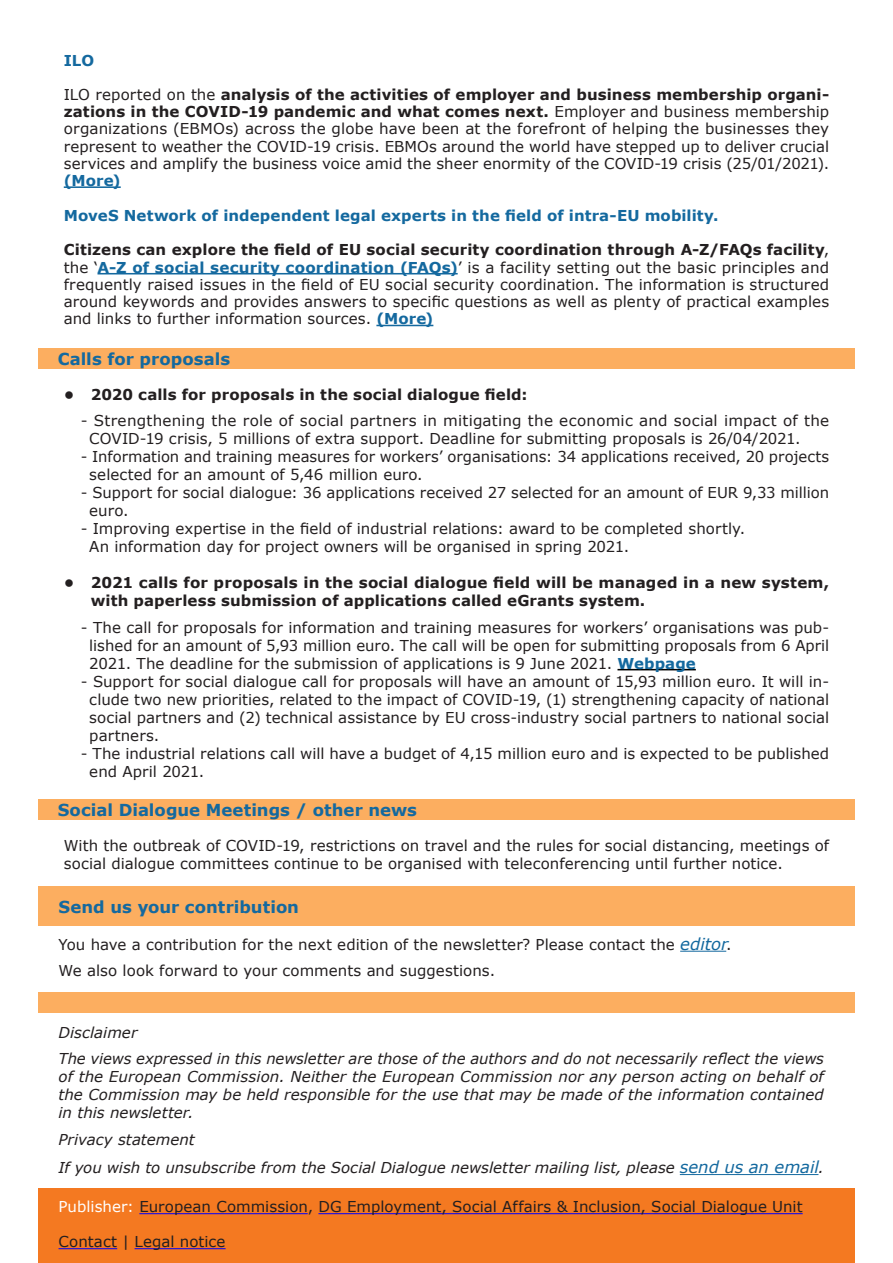
<style>
.page{position:relative;width:893px;height:1263px;background:#fff}
.page>*{position:absolute;margin:0;border:0;box-sizing:border-box;transform-origin:0 0}
.t1{font:700 16.5px "Verdana";color:#14699f}
.Body{font:15px/18px "Verdana";letter-spacing:.005em;color:#231f20}
.List_Paragraph{font:15px/17.2px "Verdana";color:#231f20;text-align:justify}
.Body-2{font:italic 15px/18px "Verdana";color:#231f20;text-align:justify}
.t2{font:700 15px/18px "Verdana";letter-spacing:.005em;color:#231f20}
.Body-3{font:700 15px "Verdana";letter-spacing:.005em;color:#14699f}
.s1{font-weight:700}
.s2{font-weight:700;color:#14699f}
.s3{font-style:italic;font-size:16.5px;color:#14699f}
.s4{font-size:16.5px;color:#14699f}
.s5{color:#fff}
</style>
<div class="page">
<hr style="left:64px;top:186px;width:57px;height:2px;background:#14699f">
<hr style="left:97px;top:273px;width:361px;height:1px;background:#14699f">
<hr style="left:376px;top:325px;width:57px;height:1px;background:#14699f">
<hr style="left:617px;top:669px;width:79px;height:1px;background:#000">
<div style="left:39px;top:348px;width:816px;height:21px;background:#fcae60"></div>
<div style="left:39px;top:799px;width:816px;height:20px;background:#fcae60"></div>
<div style="left:39px;top:886px;width:816px;height:40px;background:#fcae60"></div>
<div style="left:39px;top:992px;width:816px;height:21px;background:#fcae60"></div>
<div style="left:39px;top:1188px;width:816px;height:75px;background:#f47921"></div>
<hr style="left:680px;top:951px;width:46px;height:1px;background:#14699f">
<hr style="left:680px;top:1174px;width:138px;height:1px;background:#14699f">
<hr style="left:139px;top:1213px;width:169px;height:1px;background:#00f">
<hr style="left:318px;top:1213px;width:485px;height:1px;background:#00f">
<hr style="left:59px;top:1248px;width:58px;height:1px;background:#00f">
<hr style="left:135px;top:1248px;width:91px;height:1px;background:#00f">
<p class="Body-3" style="left:64px;top:50px;width:32px">ILO</p>
<p class="List_Paragraph" style="left:64px;top:86px;width:767px">ILO reported on the <span class="s1">analysis of the activities of employer and business membership organi&shy;zations in the COVID-19 pandemic and what comes next.</span> Employer and business membership organizations (EBMOs) across the globe have been at the forefront of helping the businesses they represent to weather the COVID-19 crisis. EBMOs around the world have stepped up to deliver crucial services and amplify the business voice amid the sheer enormity of the COVID-19 crisis (25/01/2021). <span class="s2">(More)</span></p>
<p class="Body-3" style="left:64px;top:205px;width:656px">MoveS Network of independent legal experts in the field of intra-EU mobility.</p>
<p class="List_Paragraph" style="left:64px;top:241px;width:767px"><span class="s1">Citizens can explore the field of EU social security coordination through A-Z/FAQs facility</span>, the ‘<span class="s2">A-Z of social security coordination (FAQs)</span>’ is a facility setting out the basic principles and frequently raised issues in the field of EU social security coordination. The information is structured around keywords and provides answers to specific questions as well as plenty of practical examples and links to further information sources. <span class="s2">(More)</span></p>
<h2 class="t1" style="left:58px;top:348px;width:174px">Calls for proposals</h2>
<p class="t2" style="left:64px;top:385px;width:465px">• 2020 calls for proposals in the social dialogue field:</p>
<p class="Body" style="left:89px;top:411px;width:741px;text-indent:-9px">- Strengthening the role of social partners in mitigating the economic and social impact of the<br>COVID-19 crisis, 5 millions of extra support. Deadline for submitting proposals is 26/04/2021.</p>
<p class="Body" style="left:89px;top:447px;width:741px;text-indent:-9px">- Information and training measures for workers’ organisations: 34 applications received, 20 projects selected for an amount of 5,46 million euro.</p>
<p class="Body" style="left:89px;top:483px;width:741px;text-indent:-9px">- Support for social dialogue: 36 applications received 27 selected for an amount of EUR 9,33 million euro.</p>
<p class="Body" style="left:81px;top:519px;width:666px">- Improving expertise in the field of industrial relations: award to be completed shortly.</p>
<p class="Body" style="left:89px;top:537px;width:541px">An information day for project owners will be organised in spring 2021.</p>
<p class="t2" style="left:91px;top:573px;width:740px;text-indent:-27px">• 2021 calls for proposals in the social dialogue field will be managed in a new system, with paperless submission of applications called eGrants system.</p>
<p class="Body" style="left:89px;top:618px;width:741px;text-align:justify;text-indent:-9px">- The call for proposals for information and training measures for workers’ organisations was pub&shy;lished for an amount of 5,93 million euro. The call will be open for submitting proposals from 6 April 2021. The deadline for the submission of applications is 9 June 2021. <span class="s2">Webpage</span></p>
<p class="Body" style="left:89px;top:672px;width:741px;text-align:justify;text-indent:-9px">- Support for social dialogue call for proposals will have an amount of 15,93 million euro. It will in&shy;clude two new priorities, related to the impact of COVID-19, (1) strengthening capacity of national social partners and (2) technical assistance by EU cross-industry social partners to national social partners.</p>
<p class="Body" style="left:89px;top:744px;width:741px;text-indent:-9px">- The industrial relations call will have a budget of 4,15 million euro and is expected to be published end April 2021.</p>
<h2 class="t1" style="left:58px;top:798px;width:361px">Social Dialogue Meetings / other news</h2>
<p class="Body" style="left:64px;top:837px;width:767px">With the outbreak of COVID-19, restrictions on travel and the rules for social distancing, meetings of social dialogue committees continue to be organised with teleconferencing until further notice.</p>
<h2 class="t1" style="left:59px;top:895px;width:242px">Send us your contribution</h2>
<p class="Body" style="left:59px;top:935px;width:675px">You have a contribution for the next edition of the newsletter? Please contact the <span class="s3">editor</span>.</p>
<p class="Body" style="left:59px;top:962px;width:438px">We also look forward to your comments and suggestions.</p>
<p class="Body-2" style="left:59px;top:1023px;width:80px">Disclaimer</p>
<p class="Body-2" style="left:59px;top:1050px;width:767px">The views expressed in this newsletter are those of the authors and do not necessarily reflect the views of the European Commission. Neither the European Commission nor any person acting on behalf of the Commission may be held responsible for the use that may be made of the information contained in this newsletter.</p>
<p class="Body-2" style="left:59px;top:1130px;width:138px">Privacy statement</p>
<p class="Body-2" style="left:59px;top:1158px;width:767px">If you wish to unsubscribe from the Social Dialogue newsletter mailing list, please <span class="s4">send us an email</span>.</p>
<p class="Body" style="left:59px;top:1198px;width:746px"><span class="s5">Publisher:</span> European Commission, DG Employment, Social Affairs &amp; Inclusion, Social Dialogue Unit</p>
<p class="Body" style="left:59px;top:1233px;width:169px">Contact | Legal notice</p>
</div>
